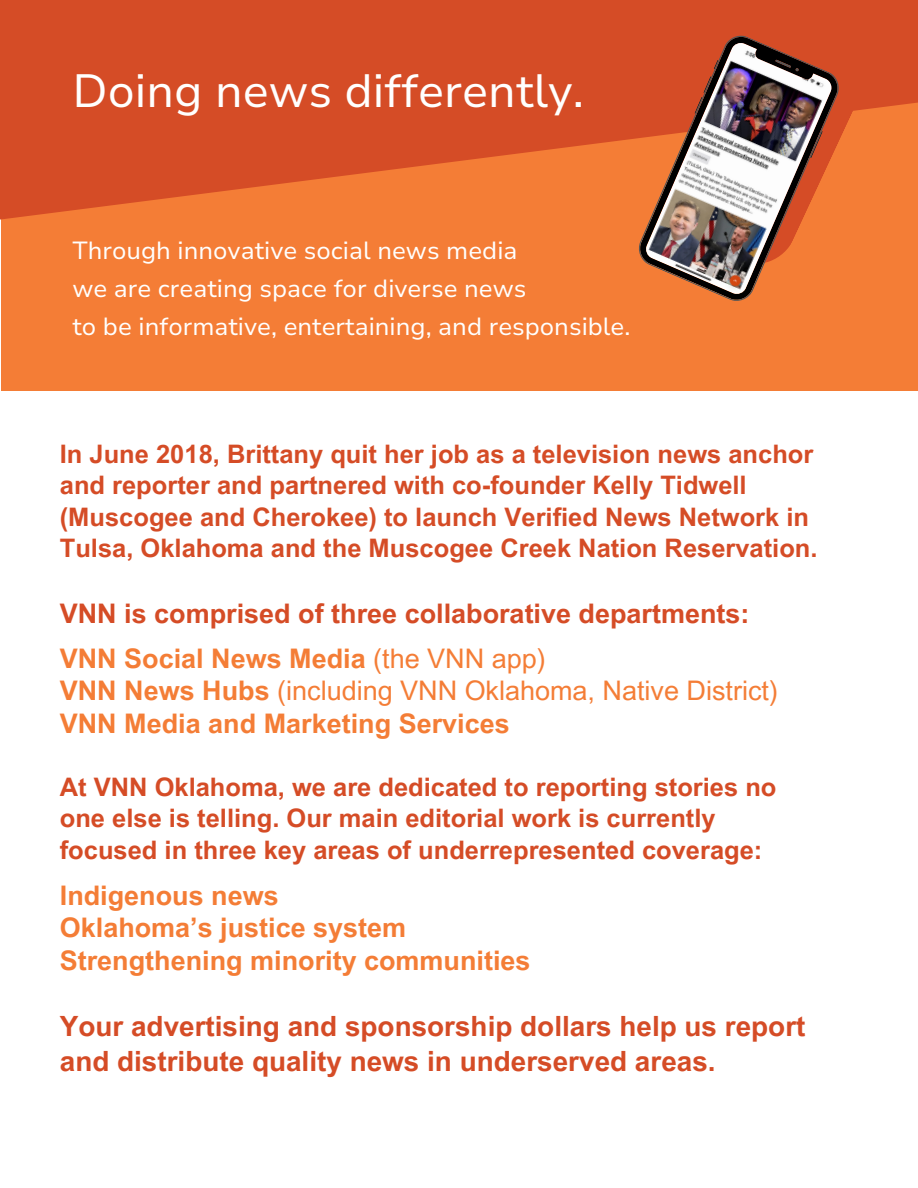
<style>
.page{position:relative;width:918px;height:1188px;background:#fff}
.page>*{position:absolute;margin:0;border:0;box-sizing:border-box;transform-origin:0 0}
.t1{font:46.5px "Nunito Sans 10 pt";color:#fffffe}
.t2{font:700 27.9px/34.8px "Arial MT Pro";color:#d54c26}
.t3{font:700 27px/32.7px "Arial MT Pro";color:#f47d36}
.t4{font:700 27px "Arial MT Pro";color:#d54c26}
.t5{font:700 25.5px/31.5px "Arial MT Pro";color:#d54c26}
.t6{font:24.75px "Nunito Sans 10 pt";color:#fffffe}
.s1{font-weight:400}
</style>
<div class="page">
<div style="left:1px;top:0;width:917px;height:390px;background:#f47d36"></div>
<svg style="left:0;top:0;width:918px;height:220px;fill:#d54c26"></svg>
<img style="left:636px;top:35px;width:204px;height:266px">
<p class="t1" style="left:72px;top:60px;width:513px">Doing news differently.</p>
<p class="t6" style="left:72px;top:234px;width:447px">Through innovative social news media</p>
<p class="t6" style="left:72px;top:272px;width:456px">we are creating space for diverse news</p>
<p class="t6" style="left:72px;top:310px;width:560px">to be informative, entertaining, and responsible.</p>
<h2 class="t5" style="left:60px;top:441px;width:759px">In June 2018, Brittany quit her job as a television news anchor and reporter and partnered with co-founder Kelly Tidwell (Muscogee and Cherokee) to launch Verified News Network in Tulsa, Oklahoma and the Muscogee Creek Nation Reservation.</h2>
<h2 class="t4" style="left:60px;top:603px;width:691px">VNN is comprised of three collaborative departments:</h2>
<h3 class="t3" style="left:60px;top:645px;width:720px">VNN Social News Media <span class="s1">(the VNN app)<br></span>VNN News Hubs <span class="s1">(including VNN Oklahoma, Native District)<br></span>VNN Media and Marketing Services</h3>
<h2 class="t5" style="left:60px;top:774px;width:718px">At VNN Oklahoma, we are dedicated to reporting stories no one else is telling. Our main editorial work is currently focused in three key areas of underrepresented coverage:</h2>
<h2 class="t3" style="left:60px;top:882px;width:472px">Indigenous news<br>Oklahoma’s justice system<br>Strengthening minority communities</h2>
<h2 class="t2" style="left:60px;top:1012px;width:747px">Your advertising and sponsorship dollars help us report and distribute quality news in underserved areas.</h2>
</div>
